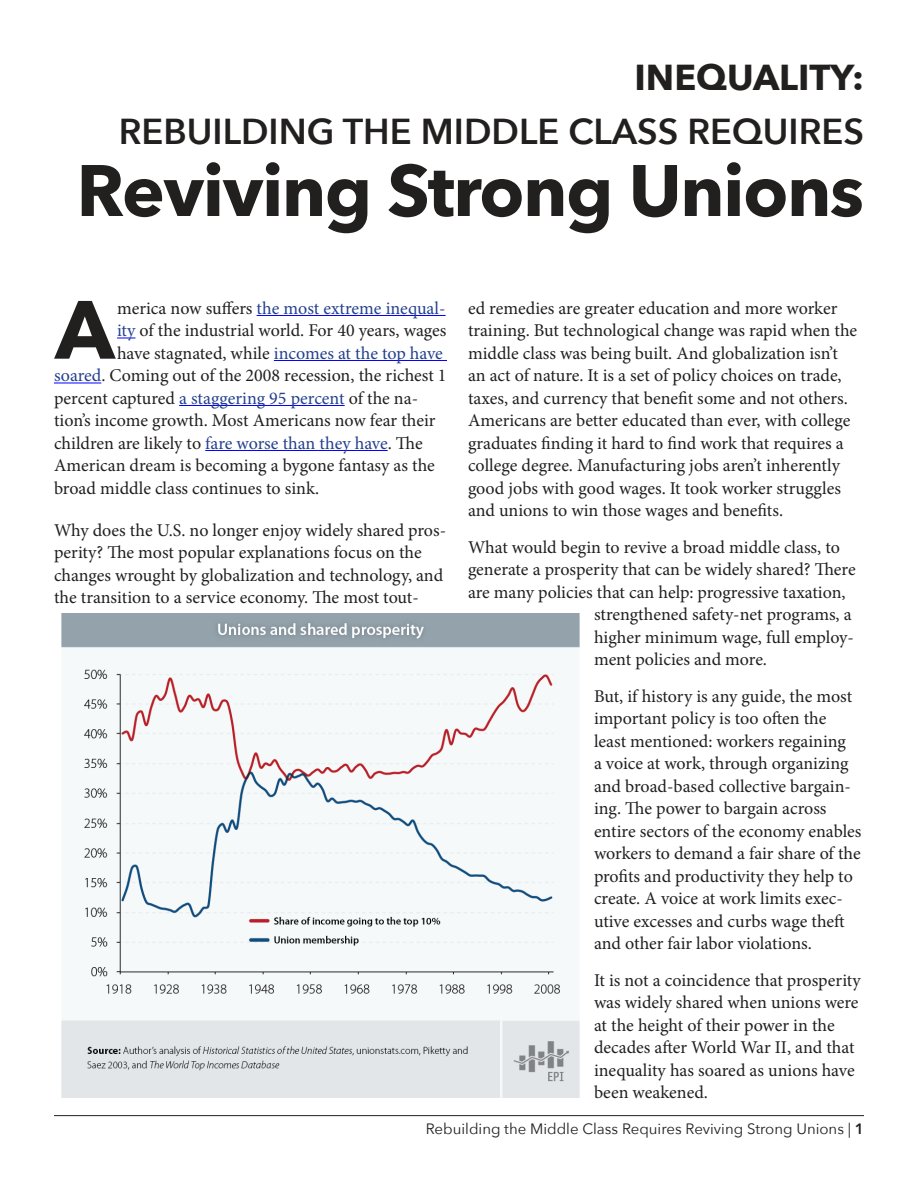
<style>
.page{position:relative;width:918px;height:1188px;background:#fff}
.page>*{position:absolute;margin:0;border:0;box-sizing:border-box;transform-origin:0 0}
.t1{font:700 81.6px "Avenir Next";color:#221f1f}
.t2{font:700 72px "Avenir Next";letter-spacing:-.02em;color:#221f1f}
.t3{font:600 36px "Avenir Next";color:#221f1f}
.t4{font:700 36px "Avenir Next";color:#221f1f}
.t5{font:18px/22.5px "Minion Pro";letter-spacing:-.005em;color:#221f1f}
.t6{font:18px "Minion Pro";color:#24408e}
.t7{font:15px "Avenir Next";color:#221f1f}
.s1{color:#221f1f}
.s2{color:#24408e}
.s3{font-weight:600}
</style>
<div class="page">
<hr style="left:54px;top:1115px;width:810px;height:1px;background:#221f1f">
<hr style="left:257px;top:315px;width:189px;height:1px;background:#00f">
<svg style="left:117px;top:338px;width:18px;height:1px"></svg>
<hr style="left:274px;top:360px;width:173px;height:1px;background:#00f">
<hr style="left:54px;top:383px;width:47px;height:1px;background:#00f">
<hr style="left:179px;top:405px;width:166px;height:1px;background:#00f">
<hr style="left:205px;top:450px;width:183px;height:1px;background:#00f">
<img style="left:61px;top:613px;width:519px;height:485px">
<h3 class="t4" style="left:635px;top:63px;width:231px">INEQUALITY:</h3>
<h3 class="t3" style="left:119px;top:117px;width:747px">REBUILDING THE MIDDLE CLASS REQUIRES</h3>
<h2 class="t2" style="left:76px;top:162px;width:789px">Reviving Strong Unions</h2>
<h1 class="t1" style="left:55px;top:297px;width:61px">A</h1>
<p class="t6" style="left:117px;top:301px;width:330px"><span class="s1">merica now suffers</span> the most extreme inequal-</p>
<p class="t5" style="left:117px;top:321px;width:331px"><span class="s2">ity</span> of the industrial world. For 40 years, wages</p>
<p class="t5" style="left:117px;top:343px;width:327px">have stagnated, while <span class="s2">incomes at the top have</span></p>
<p class="t5" style="left:54px;top:366px;width:394px"><span class="s2">soared</span>. Coming out of the 2008 recession, the richest 1</p>
<p class="t5" style="left:54px;top:388px;width:366px">percent captured <span class="s2">a staggering 95 percent</span> of the na-</p>
<p class="t5" style="left:54px;top:411px;width:383px">tion’s income growth. Most Americans now fear their</p>
<p class="t5" style="left:54px;top:433px;width:370px">children are likely to <span class="s2">fare worse than they have</span>. The</p>
<p class="t5" style="left:54px;top:456px;width:382px">American dream is becoming a bygone fantasy as the</p>
<p class="t5" style="left:54px;top:478px;width:267px">broad middle class continues to sink.</p>
<p class="t5" style="left:54px;top:520px;width:394px">Why does the U.S. no longer enjoy widely shared pros&shy;perity? The most popular explanations focus on the changes wrought by globalization and technology, and the transition to a service economy. The most tout-</p>
<p class="t5" style="left:468px;top:298px;width:391px">ed remedies are greater education and more worker training. But technological change was rapid when the middle class was being built. And globalization isn’t an act of nature. It is a set of policy choices on trade, taxes, and currency that benefit some and not others.<br>Americans are better educated than ever, with college graduates finding it hard to find work that requires a college degree. Manufacturing jobs aren’t inherently good jobs with good wages. It took worker struggles and unions to win those wages and benefits.</p>
<p class="t5" style="left:468px;top:537px;width:373px">What would begin to revive a broad middle class, to</p>
<p class="t5" style="left:468px;top:560px;width:389px">generate a prosperity that can be widely shared? There</p>
<p class="t5" style="left:468px;top:582px;width:379px">are many policies that can help: progressive taxation,</p>
<p class="t5" style="left:594px;top:605px;width:259px">strengthened safety-net programs, a</p>
<p class="t5" style="left:594px;top:627px;width:261px">higher minimum wage, full employ-</p>
<p class="t5" style="left:594px;top:650px;width:175px">ment policies and more.</p>
<p class="t5" style="left:594px;top:686px;width:269px">But, if history is any guide, the most important policy is too often the least mentioned: workers regaining<br>a voice at work, through organizing and broad-based collective bargain&shy;ing. The power to bargain across entire sectors of the economy enables workers to demand a fair share of the profits and productivity they help to create. A voice at work limits exec&shy;utive excesses and curbs wage theft and other fair labor violations.</p>
<p class="t5" style="left:594px;top:970px;width:268px">It is not a coincidence that prosperity was widely shared when unions were at the height of their power in the decades after World War II, and that inequality has soared as unions have been weakened.</p>
<p class="t7" style="left:426px;top:1122px;width:440px">Rebuilding the Middle Class Requires Reviving Strong Unions | <span class="s3">1</span></p>
</div>
